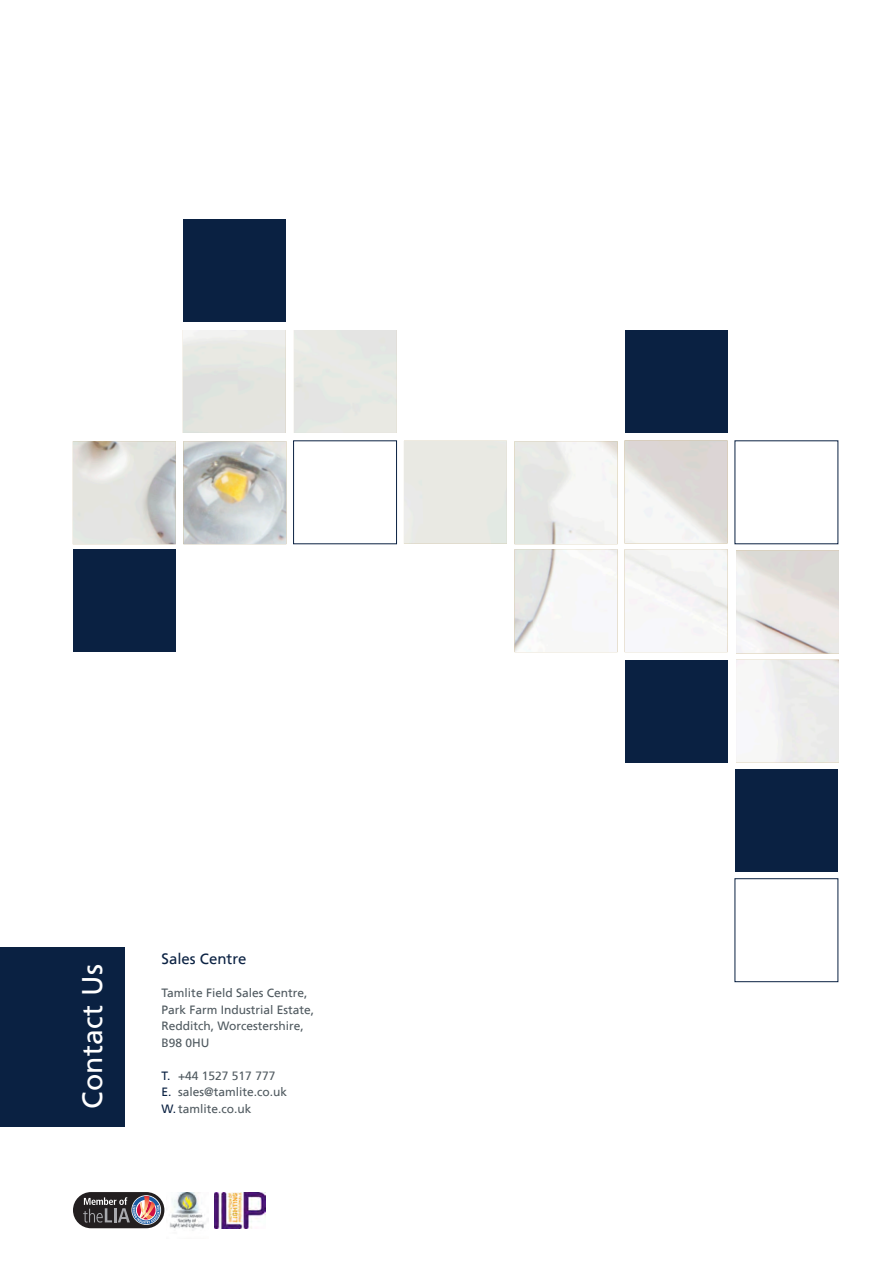
<style>
.page{position:relative;width:893px;height:1263px;background:#fff}
.page>*{position:absolute;margin:0;border:0;box-sizing:border-box;transform-origin:0 0}
.t1{font:28.35px "Frutiger Regular 3";letter-spacing:.01em;color:#fff}
.t2{font:15px "Frutiger Regular 3";color:#0a2142}
.t3{font:12px/16.5px "Frutiger Regular 3";color:#4f595f}
.s1{color:#0a2142}
</style>
<div class="page">
<img style="left:73px;top:330px;width:766px;height:433px">
<div style="left:293px;top:440px;width:104px;height:104px;border:1px solid #0a2142"></div>
<div style="left:735px;top:769px;width:103px;height:103px;background:#0a2142"></div>
<div style="left:625px;top:660px;width:102px;height:103px;background:#0a2142"></div>
<div style="left:73px;top:549px;width:103px;height:103px;background:#0a2142"></div>
<div style="left:183px;top:219px;width:103px;height:103px;background:#0a2142"></div>
<img style="left:215px;top:1192px;width:50px;height:36px">
<img style="left:169px;top:1192px;width:37px;height:39px">
<div style="left:73px;top:1192px;width:91px;height:36px;background:#231f20;border-radius:18px"></div>
<svg style="left:131px;top:1195px;width:30px;height:30px"></svg>
<svg style="left:83px;top:1196px;width:77px;height:28px"></svg>
<div style="left:0;top:947px;width:124px;height:179px;background:#0a2142"></div>
<div style="left:625px;top:330px;width:102px;height:103px;background:#0a2142"></div>
<div style="left:735px;top:878px;width:103px;height:104px;border:1px solid #0a2142"></div>
<p class="t1" style="left:79px;top:1109px;width:146px;rotate:-90deg">Contact Us</p>
<p class="t2" style="left:162px;top:952px;width:87px">Sales Centre</p>
<p class="t3" style="left:162px;top:985px;width:147px">Tamlite Field Sales Centre,</p>
<p class="t3" style="left:162px;top:1002px;width:154px">Park Farm Industrial Estate,<br>Redditch, Worcestershire,</p>
<p class="t3" style="left:162px;top:1035px;width:50px">B98 0HU</p>
<p class="t3" style="left:162px;top:1068px;width:115px"><span class="s1">T.</span> +44 1527 517 777</p>
<p class="t3" style="left:162px;top:1085px;width:127px"><span class="s1">E.</span> sales@tamlite.co.uk</p>
<p class="t3" style="left:162px;top:1101px;width:91px"><span class="s1">W.</span> tamlite.co.uk</p>
</div>
